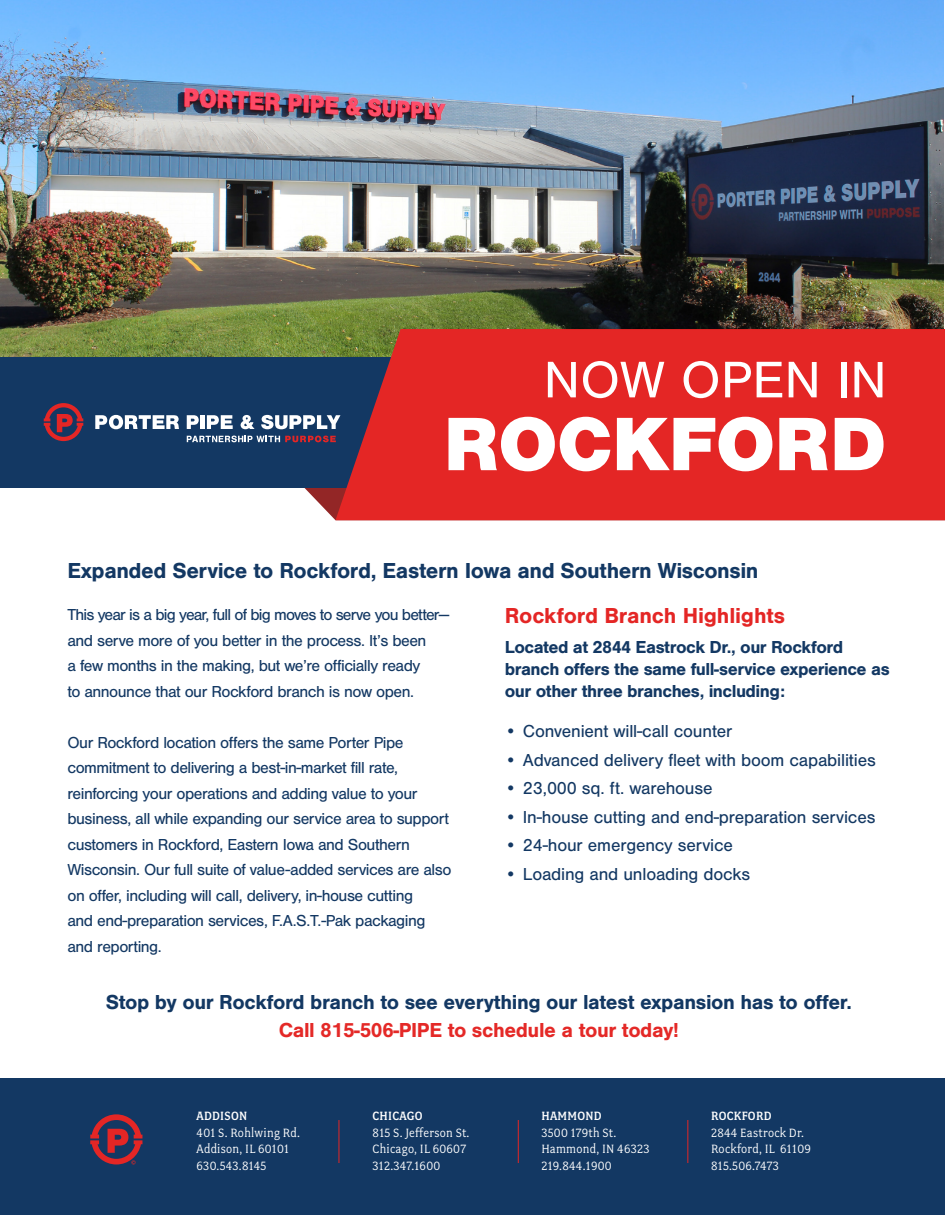
<style>
.page{position:relative;width:945px;height:1215px;background:#fff}
.page>*{position:absolute;margin:0;border:0;box-sizing:border-box;transform-origin:0 0}
.t1{font:900 78.45px "Nimbus San";letter-spacing:-.01em;color:#fff}
.t2{font:53.4px "Nimbus San";color:#fff}
.t3{font:700 22.5px "Nimbus San";letter-spacing:-.02em;color:#133863}
.t4{font:700 22.5px "Nimbus San";letter-spacing:-.01em;color:#e42625}
.t5{font:700 21px "Nimbus San";letter-spacing:-.02em;color:#133863}
.t6{font:700 21px "Nimbus San";letter-spacing:-.02em;color:#e42927}
.t7{font:18px "Nimbus San";letter-spacing:-.01em;color:#133863}
.t8{font:700 18px/21.6px "Nimbus San";letter-spacing:-.03em;color:#133863}
.t9{font:16.5px/25.5px "Nimbus San";letter-spacing:-.03em;color:#133863}
.t10{font:13.5px "Fairplex Narrow OT";letter-spacing:.02em;color:#fff}
.t11{font:500 13.5px "Fairplex Narrow OT";letter-spacing:.02em;color:#fff}
</style>
<div class="page">
<img style="left:0;top:0;width:943px;height:357px">
<svg style="left:304px;top:488px;width:32px;height:32px"></svg>
<div style="left:0;top:357px;width:564px;height:131px;background:#133863"></div>
<div style="left:336px;top:329px;width:609px;height:191px;background:#e42625"></div>
<div style="left:0;top:1078px;width:945px;height:137px;background:#133863"></div>
<svg style="left:95px;top:415px;width:84px;height:14px"></svg>
<svg style="left:187px;top:415px;width:12px;height:14px"></svg>
<hr style="left:201px;top:415px;width:4px;height:14px;background:#fff">
<svg style="left:207px;top:415px;width:26px;height:14px"></svg>
<svg style="left:241px;top:415px;width:14px;height:14px"></svg>
<svg style="left:261px;top:415px;width:79px;height:14px"></svg>
<svg style="left:187px;top:436px;width:149px;height:6px"></svg>
<svg style="left:44px;top:403px;width:39px;height:38px"></svg>
<hr style="left:518px;top:1120px;width:1px;height:43px;background:#e42625">
<hr style="left:687px;top:1120px;width:1px;height:43px;background:#e42625">
<hr style="left:339px;top:1120px;width:1px;height:43px;background:#e42625">
<svg style="left:90px;top:1114px;width:52px;height:51px"></svg>
<p class="t2" style="left:544px;top:350px;width:344px">NOW OPEN IN</p>
<p class="t1" style="left:443px;top:399px;width:445px">ROCKFORD</p>
<p class="t3" style="left:67px;top:558px;width:693px">Expanded Service to Rockford, Eastern Iowa and Southern Wisconsin</p>
<p class="t4" style="left:505px;top:603px;width:282px">Rockford Branch Highlights</p>
<p class="t8" style="left:505px;top:637px;width:386px">Located at 2844 Eastrock Dr., our Rockford branch offers the same full-service experience as our other three branches, including:</p>
<p class="t7" style="left:505px;top:721px;width:229px">• Convenient will-call counter</p>
<p class="t7" style="left:505px;top:750px;width:372px">• Advanced delivery fleet with boom capabilities</p>
<p class="t7" style="left:505px;top:778px;width:209px">• 23,000 sq. ft. warehouse</p>
<p class="t7" style="left:505px;top:807px;width:372px">• In-house cutting and end-preparation services</p>
<p class="t7" style="left:505px;top:835px;width:230px">• 24-hour emergency service</p>
<p class="t7" style="left:505px;top:864px;width:247px">• Loading and unloading docks</p>
<p class="t9" style="left:67px;top:602px;width:383px">This year is a big year, full of big moves to serve you better— and serve more of you better in the process. It’s been<br>a few months in the making, but we’re officially ready<br>to announce that our Rockford branch is now open.</p>
<p class="t9" style="left:67px;top:730px;width:386px">Our Rockford location offers the same Porter Pipe commitment to delivering a best-in-market fill rate, reinforcing your operations and adding value to your business, all while expanding our service area to support customers in Rockford, Eastern Iowa and Southern Wisconsin. Our full suite of value-added services are also on offer, including will call, delivery, in-house cutting<br>and end-preparation services, F.A.S.T.-Pak packaging</p>
<p class="t9" style="left:67px;top:934px;width:96px">and reporting.</p>
<p class="t5" style="left:106px;top:990px;width:748px">Stop by our Rockford branch to see everything our latest expansion has to offer.</p>
<p class="t6" style="left:279px;top:1018px;width:402px">Call 815-506-PIPE to schedule a tour today!</p>
<p class="t11" style="left:197px;top:1109px;width:52px">ADDISON</p>
<p class="t10" style="left:197px;top:1125px;width:105px">401 S. Rohlwing Rd.</p>
<p class="t10" style="left:197px;top:1142px;width:94px">Addison, IL 60101</p>
<p class="t10" style="left:197px;top:1158px;width:71px">630.543.8145</p>
<p class="t11" style="left:373px;top:1109px;width:52px">CHICAGO</p>
<p class="t10" style="left:373px;top:1125px;width:98px">815 S. Jefferson St.</p>
<p class="t10" style="left:373px;top:1142px;width:95px">Chicago, IL 60607</p>
<p class="t10" style="left:373px;top:1158px;width:69px">312.347.1600</p>
<p class="t11" style="left:542px;top:1109px;width:62px">HAMMOND</p>
<p class="t10" style="left:542px;top:1125px;width:76px">3500 179th St.</p>
<p class="t10" style="left:542px;top:1142px;width:110px">Hammond, IN 46323</p>
<p class="t10" style="left:542px;top:1158px;width:72px">219.844.1900</p>
<p class="t11" style="left:711px;top:1109px;width:62px">ROCKFORD</p>
<p class="t10" style="left:711px;top:1125px;width:94px">2844 Eastrock Dr.</p>
<p class="t10" style="left:711px;top:1142px;width:101px">Rockford, IL 61109</p>
<p class="t10" style="left:711px;top:1158px;width:69px">815.506.7473</p>
</div>
